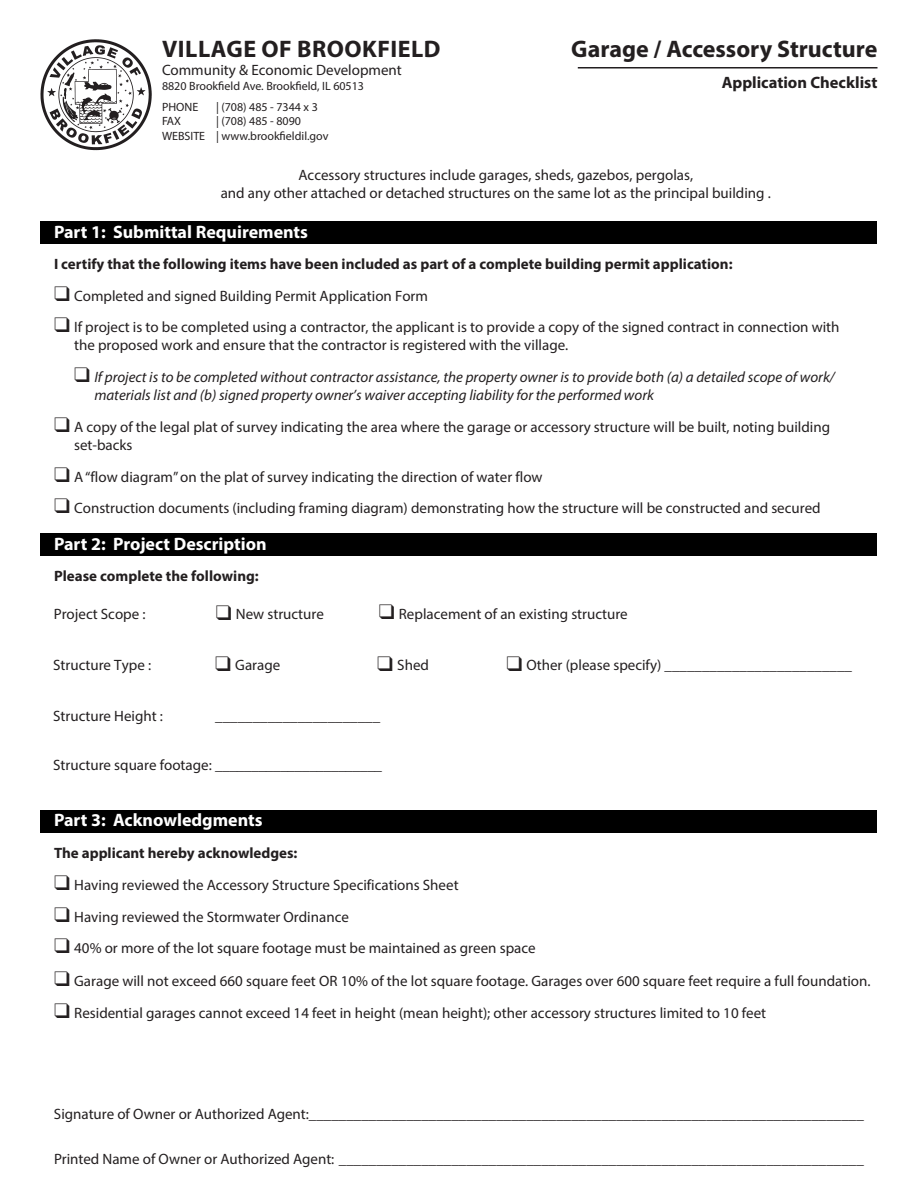
<style>
.page{position:relative;width:918px;height:1188px;background:#fff}
.page>*{position:absolute;margin:0;border:0;box-sizing:border-box;transform-origin:0 0}
.t1{font:700 24px "Myriad Pro";color:#231f20}
.t2{font:700 24px "Myriad Pro";letter-spacing:.02em;color:#231f20}
.t3{font:700 18px "Myriad Pro";color:#fff}
.t4{font:700 16.5px "Myriad Pro";color:#231f20}
.t5{font:15px/18px "Myriad Pro";color:#231f20}
.t6{font:italic 15px/18px "Myriad Pro";color:#231f20}
.t7{font:700 15px "Myriad Pro";color:#231f20}
.t8{font:12px "Myriad Pro";color:#231f20}
</style>
<div class="page">
<div style="left:40px;top:810px;width:838px;height:23px;background:#000"></div>
<div style="left:40px;top:533px;width:838px;height:22px;background:#000"></div>
<div style="left:40px;top:222px;width:838px;height:22px;background:#000"></div>
<svg style="left:40px;top:39px;width:112px;height:111px"></svg>
<hr style="left:578px;top:67px;width:300px;height:2px;background:#231f20">
<p class="t2" style="left:162px;top:34px;width:280px">VILLAGE OF BROOKFIELD</p>
<p class="t5" style="left:162px;top:61px;width:241px">Community &amp; Economic Development</p>
<p class="t8" style="left:162px;top:78px;width:204px">8820 Brookfield Ave. Brookfield, IL 60513</p>
<p class="t8" style="left:162px;top:99px;width:38px">PHONE</p>
<p class="t8" style="left:216px;top:99px;width:103px">| (708) 485 - 7344 x 3</p>
<p class="t8" style="left:162px;top:114px;width:20px">FAX</p>
<p class="t8" style="left:216px;top:114px;width:87px">| (708) 485 - 8090</p>
<p class="t8" style="left:162px;top:128px;width:168px">WEBSITE | www.brookfieldil.gov</p>
<p class="t1" style="left:571px;top:34px;width:308px">Garage / Accessory Structure</p>
<p class="t4" style="left:722px;top:72px;width:157px">Application Checklist</p>
<p class="t5" style="left:221px;top:166px;width:552px;text-align:center">Accessory structures include garages, sheds, gazebos, pergolas,<br>and any other attached or detached structures on the same lot as the principal building .</p>
<p class="t3" style="left:54px;top:220px;width:256px">Part 1: Submittal Requirements</p>
<p class="t7" style="left:54px;top:254px;width:680px">I certify that the following items have been included as part of a complete building permit application:</p>
<p class="t5" style="left:54px;top:287px;width:376px">❑ Completed and signed Building Permit Application Form</p>
<p class="t5" style="left:74px;top:318px;width:767px;text-indent:-20px">❑ If project is to be completed using a contractor, the applicant is to provide a copy of the signed contract in connection with the proposed work and ensure that the contractor is registered with the village.</p>
<p class="t6" style="left:94px;top:368px;width:742px;text-indent:-20px">❑ If project is to be completed without contractor assistance, the property owner is to provide both (a) a detailed scope of work/ materials list and (b) signed property owner’s waiver accepting liability for the performed work</p>
<p class="t5" style="left:74px;top:418px;width:758px;line-height:17.4px;text-indent:-20px">❑ A copy of the legal plat of survey indicating the area where the garage or accessory structure will be built, noting building set-backs</p>
<p class="t5" style="left:54px;top:467px;width:490px">❑ A “flow diagram” on the plat of survey indicating the direction of water flow</p>
<p class="t5" style="left:54px;top:499px;width:768px">❑ Construction documents (including framing diagram) demonstrating how the structure will be constructed and secured</p>
<p class="t3" style="left:54px;top:532px;width:214px">Part 2: Project Description</p>
<p class="t7" style="left:54px;top:566px;width:206px">Please complete the following:</p>
<p class="t5" style="left:54px;top:604px;width:93px">Project Scope :</p>
<p class="t5" style="left:216px;top:604px;width:110px">❑ New structure</p>
<p class="t5" style="left:379px;top:605px;width:250px">❑ Replacement of an existing structure</p>
<p class="t5" style="left:53px;top:655px;width:99px">Structure Type :</p>
<p class="t5" style="left:215px;top:655px;width:67px">❑ Garage</p>
<p class="t5" style="left:377px;top:655px;width:53px">❑ Shed</p>
<p class="t5" style="left:506px;top:655px;width:347px">❑ Other (please specify) _________________________</p>
<p class="t5" style="left:53px;top:707px;width:111px">Structure Height :</p>
<p class="t5" style="left:215px;top:707px;width:166px">______________________</p>
<p class="t5" style="left:53px;top:755px;width:330px">Structure square footage: _______________________</p>
<p class="t3" style="left:54px;top:808px;width:210px">Part 3: Acknowledgments</p>
<p class="t7" style="left:54px;top:843px;width:245px">The applicant hereby acknowledges:</p>
<p class="t5" style="left:54px;top:876px;width:406px">❑ Having reviewed the Accessory Structure Specifications Sheet</p>
<p class="t5" style="left:54px;top:907px;width:296px">❑ Having reviewed the Stormwater Ordinance</p>
<p class="t5" style="left:54px;top:939px;width:483px">❑ 40% or more of the lot square footage must be maintained as green space</p>
<p class="t5" style="left:54px;top:971px;width:818px">❑ Garage will not exceed 660 square feet OR 10% of the lot square footage. Garages over 600 square feet require a full foundation.</p>
<p class="t5" style="left:54px;top:1003px;width:714px">❑ Residential garages cannot exceed 14 feet in height (mean height); other accessory structures limited to 10 feet</p>
<p class="t5" style="left:54px;top:1105px;width:812px">Signature of Owner or Authorized Agent:__________________________________________________________________________</p>
<p class="t5" style="left:54px;top:1150px;width:811px">Printed Name of Owner or Authorized Agent: ______________________________________________________________________</p>
</div>
